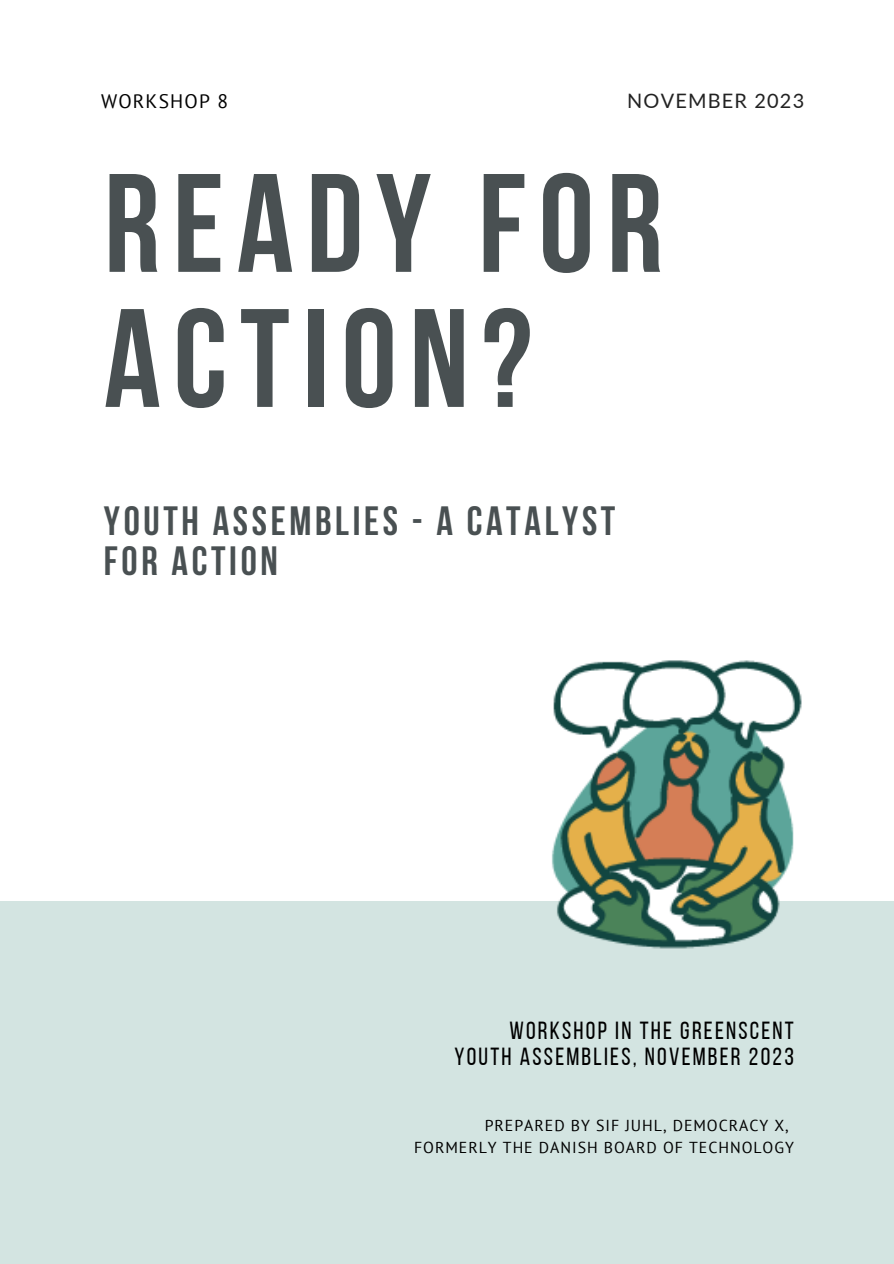
<style>
.page{position:relative;width:894px;height:1264px;background:#fff}
.page>*{position:absolute;margin:0;border:0;box-sizing:border-box;transform-origin:0 0}
.t1{font:700 139.65px/135px "Bebas Neue";letter-spacing:.09em;color:#495052}
.t2{font:700 40.8px/39.3px "Bebas Neue";letter-spacing:.09em;color:#495052}
.t3{font:24.75px/25.8px "Bebas Neue";letter-spacing:.09em;color:#000;text-align:right}
.t4{font:19.95px "Lato";letter-spacing:.06em;color:#222}
.t5{font:19.5px "PT Sans";letter-spacing:.06em;color:#000}
.t6{font:15.9px "PT Sans";letter-spacing:.06em;color:#000}
</style>
<div class="page">
<div style="left:0;top:900px;width:893px;height:363px;background:#d3e4e1"></div>
<img style="left:500px;top:660px;width:361px;height:289px">
<h3 class="t5" style="left:101px;top:88px;width:129px">WORKSHOP 8</h3>
<p class="t4" style="left:627px;top:88px;width:178px">NOVEMBER 2023</p>
<h4 class="t1" style="left:104px;top:169px;width:560px">READY FOR<br>ACTION?</h4>
<h4 class="t2" style="left:104px;top:505px;width:513px">YOUTH ASSEMBLIES - A CATALYST<br>FOR ACTION</h4>
<h1 class="t3" style="left:454px;top:1019px;width:341px">WORKSHOP IN THE GREENSCENT<br>YOUTH ASSEMBLIES, NOVEMBER 2023</h1>
<h2 class="t6" style="left:484px;top:1115px;width:305px">PREPARED BY SIF JUHL, DEMOCRACY X,</h2>
<p class="t6" style="left:414px;top:1136px;width:381px">FORMERLY THE DANISH BOARD OF TECHNOLOGY</p>
</div>
